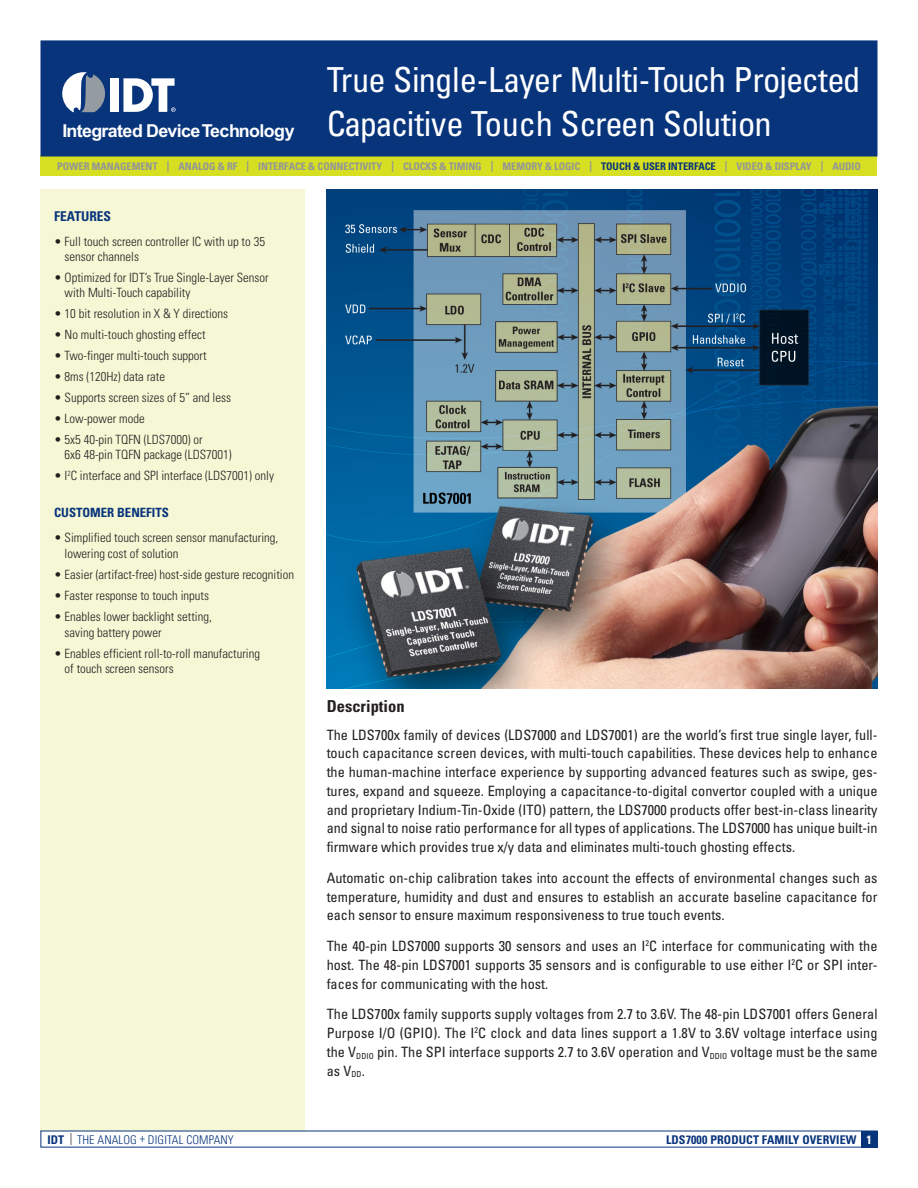
<style>
.page{position:relative;width:918px;height:1188px;background:#fff}
.page>*{position:absolute;margin:0;border:0;box-sizing:border-box;transform-origin:0 0}
.Main_Subtitle{font:condensed 34.5px "Univers";letter-spacing:-.025em;color:#fff}
.Main_Subtitle-2{font:condensed 34.5px "Univers";letter-spacing:-.005em;color:#fff}
.t1{font:700 17.85px "Arial";letter-spacing:-.03em;color:#fff}
.t2{font:700 condensed 16.5px "Univers";color:#231f20}
.t3{font:condensed 14.25px/18.8px "Univers";color:#231f20;text-align:justify}
.t4{font:700 condensed 13.5px "Univers";color:#08347b}
.t5{font:300 condensed 12.75px "Univers";color:#231f20}
.t6{font:700 condensed 12.75px "Univers";color:#08347b}
.Main_Subtitle-3{font:300 condensed 12px "Univers";letter-spacing:.01em;color:#08347b}
.Main_Subtitle-4{font:700 condensed 12px "Univers";letter-spacing:.01em;color:#08347b}
.Main_Subtitle-5{font:700 condensed 12px "Univers";color:#fff}
.Main_Subtitle-6{font:700 condensed 10.5px "Univers";letter-spacing:-.005em;color:#939598}
.s1{color:#08347b}
.s2{font-weight:700}
.s3{color:#231f20}
</style>
<div class="page">
<img style="left:327px;top:189px;width:551px;height:499px">
<div style="left:40px;top:189px;width:265px;height:942px;background:#f5f7d5"></div>
<div style="left:40px;top:155px;width:838px;height:20px;background:#d6df21"></div>
<div style="left:861px;top:1131px;width:17px;height:17px;background:#08347b"></div>
<div style="left:40px;top:40px;width:838px;height:117px;background:#08347b;border:2px solid #08347b"></div>
<div style="left:110px;top:78px;width:9px;height:34px;background:#fff"></div>
<svg style="left:62px;top:72px;width:43px;height:40px"></svg>
<svg style="left:123px;top:78px;width:53px;height:34px"></svg>
<p class="Main_Subtitle" style="left:327px;top:58px;width:535px">True Single-Layer Multi-Touch Projected</p>
<p class="Main_Subtitle-2" style="left:327px;top:102px;width:447px">Capacitive Touch Screen Solution</p>
<p class="Main_Subtitle-6" style="left:57px;top:160px;width:805px">POWER MANAGEMENT | ANALOG &amp; RF | INTERFACE &amp; CONNECTIVITY | CLOCKS &amp; TIMING | MEMORY &amp; LOGIC | <span class="s1">TOUCH &amp; USER INTERFACE</span> | VIDEO &amp; DISPLAY | AUDIO</p>
<p class="t1" style="left:64px;top:113px;width:233px">Integrated DeviceTechnology</p>
<p class="t1" style="left:63px;top:119px;width:233px">Integrated DeviceTechnology</p>
<p class="t4" style="left:54px;top:208px;width:58px">FEATURES</p>
<p class="t5" style="left:54px;top:234px;width:212px">• Full touch screen controller IC with up to 35</p>
<p class="t5" style="left:65px;top:249px;width:76px">sensor channels</p>
<p class="t5" style="left:54px;top:270px;width:216px">• Optimized for IDT’s True Single-Layer Sensor</p>
<p class="t5" style="left:65px;top:285px;width:127px">with Multi-Touch capability</p>
<p class="t5" style="left:54px;top:306px;width:176px">• 10 bit resolution in X &amp; Y directions</p>
<p class="t5" style="left:54px;top:327px;width:153px">• No multi-touch ghosting effect</p>
<p class="t5" style="left:54px;top:348px;width:154px">• Two-finger multi-touch support</p>
<p class="t5" style="left:54px;top:369px;width:113px">• 8ms (120Hz) data rate</p>
<p class="t5" style="left:54px;top:390px;width:178px">• Supports screen sizes of 5” and less</p>
<p class="t5" style="left:54px;top:411px;width:92px">• Low-power mode</p>
<p class="t5" style="left:54px;top:432px;width:150px">• 5x5 40-pin TQFN (LDS7000) or</p>
<p class="t5" style="left:65px;top:447px;width:169px">6x6 48-pin TQFN package (LDS7001)</p>
<p class="t5" style="left:54px;top:468px;width:221px">• I<sup>2</sup>C interface and SPI interface (LDS7001) only</p>
<p class="t6" style="left:54px;top:505px;width:116px">CUSTOMER BENEFITS</p>
<p class="t5" style="left:54px;top:530px;width:226px">• Simplified touch screen sensor manufacturing,</p>
<p class="t5" style="left:65px;top:546px;width:115px">lowering cost of solution</p>
<p class="t5" style="left:54px;top:567px;width:241px">• Easier (artifact-free) host-side gesture recognition</p>
<p class="t5" style="left:54px;top:588px;width:156px">• Faster response to touch inputs</p>
<p class="t5" style="left:54px;top:609px;width:159px">• Enables lower backlight setting,</p>
<p class="t5" style="left:65px;top:624px;width:99px">saving battery power</p>
<p class="t5" style="left:54px;top:645px;width:207px">• Enables efficient roll-to-roll manufacturing</p>
<p class="t5" style="left:65px;top:661px;width:111px">of touch screen sensors</p>
<p class="t2" style="left:327px;top:696px;width:79px">Description</p>
<p class="t3" style="left:327px;top:725px;width:552px">The LDS700x family of devices (LDS7000 and LDS7001) are the world’s first true single layer, full&shy;touch capacitance screen devices, with multi-touch capabilities. These devices help to enhance the human-machine interface experience by supporting advanced features such as swipe, ges&shy;tures, expand and squeeze. Employing a capacitance-to-digital convertor coupled with a unique and proprietary Indium-Tin-Oxide (ITO) pattern, the LDS7000 products offer best-in-class linearity and signal to noise ratio performance for all types of applications. The LDS7000 has unique built-in firmware which provides true x/y data and eliminates multi-touch ghosting effects.</p>
<p class="t3" style="left:327px;top:868px;width:552px">Automatic on-chip calibration takes into account the effects of environmental changes such as temperature, humidity and dust and ensures to establish an accurate baseline capacitance for each sensor to ensure maximum responsiveness to true touch events.</p>
<p class="t3" style="left:327px;top:936px;width:552px">The 40-pin LDS7000 supports 30 sensors and uses an I<sup>2</sup>C interface for communicating with the host. The 48-pin LDS7001 supports 35 sensors and is configurable to use either I<sup>2</sup>C or SPI inter&shy;faces for communicating with the host.</p>
<p class="t3" style="left:327px;top:1005px;width:552px">The LDS700x family supports supply voltages from 2.7 to 3.6V. The 48-pin LDS7001 offers General Purpose I/O (GPIO). The I<sup>2</sup>C clock and data lines support a 1.8V to 3.6V voltage interface using the V<sub>DDIO</sub> pin. The SPI interface supports 2.7 to 3.6V operation and V<sub>DDIO</sub> voltage must be the same as V<sub>DD</sub>.</p>
<p class="Main_Subtitle-3" style="left:47px;top:1132px;width:188px"><span class="s2">IDT</span> <span class="s3">|</span> THE ANALOG + DIGITAL COMPANY</p>
<p class="Main_Subtitle-4" style="left:666px;top:1132px;width:192px">LDS7000 PRODUCT FAMILY OVERVIEW</p>
<p class="Main_Subtitle-5" style="left:867px;top:1132px;width:7px">1</p>
</div>
